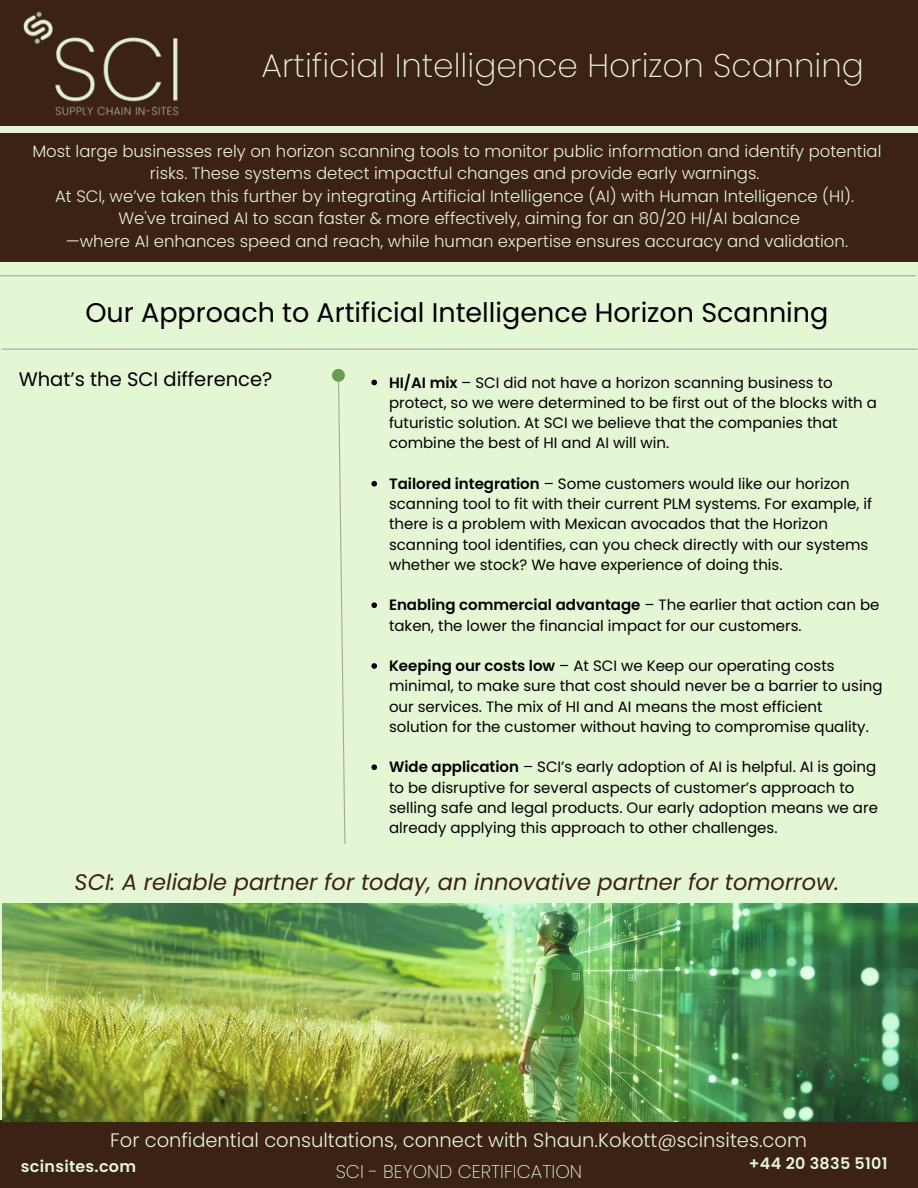
<style>
.page{position:relative;width:918px;height:1188px;background:#e4f6d4}
.page>*{position:absolute;margin:0;border:0;box-sizing:border-box;transform-origin:0 0}
.t1{font:200 32.7px "Poppins";color:#e4f6d4}
.t2{font:27px "Poppins";color:#000}
.t3{font:italic 22.5px "Poppins";color:#3c2115}
.t4{font:300 19.5px "Poppins";color:#e4f6d4}
.t5{font:19.5px "Poppins";color:#000}
.t6{font:200 18.45px "Poppins";color:#e4f6d4}
.t7{font:300 16.5px/22.5px "Poppins";color:#e4f6d4;text-align:center}
.t8{font:600 15.9px "Poppins";letter-spacing:.02em;color:#e4f6d4}
.t9{font:15px/20.2px "Poppins";color:#000}
.s1{font-weight:600}
</style>
<div class="page">
<div style="left:0;top:0;width:918px;height:125px;background:#3c2115"></div>
<img style="left:23px;top:11px;width:156px;height:105px">
<div style="left:0;top:1120px;width:918px;height:68px;background:#3c2115"></div>
<div style="left:0;top:133px;width:918px;height:129px;background:#3c2115"></div>
<svg style="left:338px;top:368px;width:8px;height:476px"></svg>
<div style="left:332px;top:369px;width:13px;height:13px;background:#659f50;border-radius:50%"></div>
<hr style="left:0;top:275px;width:916px;height:1px;background:#a6a6a6">
<hr style="left:2px;top:349px;width:916px;height:1px;background:#a6a6a6">
<img style="left:2px;top:903px;width:916px;height:218px">
<svg style="left:371px;top:380px;width:6px;height:5px"></svg>
<svg style="left:371px;top:481px;width:6px;height:6px"></svg>
<svg style="left:371px;top:602px;width:6px;height:6px"></svg>
<svg style="left:371px;top:663px;width:6px;height:6px"></svg>
<svg style="left:371px;top:764px;width:6px;height:6px"></svg>
<p class="t1" style="left:262px;top:43px;width:604px">Artificial Intelligence Horizon Scanning</p>
<h1 class="t7" style="left:32px;top:140px;width:851px">Most large businesses rely on horizon scanning tools to monitor public information and identify potential risks. These systems detect impactful changes and provide early warnings.</h1>
<p class="t7" style="left:55px;top:185px;width:800px">At SCI, we’ve taken this further by integrating Artificial Intelligence (AI) with Human Intelligence (HI).</p>
<p class="t7" style="left:118px;top:207px;width:683px">We've trained AI to scan faster &amp; more effectively, aiming for an 80/20 HI/AI balance</p>
<p class="t7" style="left:66px;top:230px;width:784px">—where AI enhances speed and reach, while human expertise ensures accuracy and validation.</p>
<h5 class="t2" style="left:85px;top:294px;width:744px">Our Approach to Artificial Intelligence Horizon Scanning</h5>
<p class="t5" style="left:19px;top:366px;width:255px">What’s the SCI difference?</p>
<p class="t9" style="left:389px;top:372px;width:489px"><span class="s1">HI/AI mix</span> – SCI did not have a horizon scanning business to protect, so we were determined to be first out of the blocks with a futuristic solution. At SCI we believe that the companies that combine the best of HI and AI will win.</p>
<p class="t9" style="left:389px;top:473px;width:484px"><span class="s1">Tailored integration</span> – Some customers would like our horizon scanning tool to fit with their current PLM systems. For example, if there is a problem with Mexican avocados that the Horizon scanning tool identifies, can you check directly with our systems whether we stock? We have experience of doing this.</p>
<p class="t9" style="left:389px;top:595px;width:492px"><span class="s1">Enabling commercial advantage</span> – The earlier that action can be taken, the lower the financial impact for our customers.</p>
<p class="t9" style="left:389px;top:656px;width:495px"><span class="s1">Keeping our costs low</span> – At SCI we Keep our operating costs minimal, to make sure that cost should never be a barrier to using our services. The mix of HI and AI means the most efficient solution for the customer without having to compromise quality.</p>
<p class="t9" style="left:389px;top:757px;width:490px"><span class="s1">Wide application</span> – SCI’s early adoption of AI is helpful. AI is going to be disruptive for several aspects of customer’s approach to selling safe and legal products. Our early adoption means we are already applying this approach to other challenges.</p>
<p class="t3" style="left:75px;top:866px;width:766px">SCI: A reliable partner for today, an innovative partner for tomorrow.</p>
<h3 class="t4" style="left:110px;top:1127px;width:698px">For confidential consultations, connect with Shaun.Kokott@scinsites.com</h3>
<p class="t8" style="left:21px;top:1156px;width:117px">scinsites.com</p>
<h2 class="t8" style="left:749px;top:1152px;width:140px">+44 20 3835 5101</h2>
<p class="t6" style="left:336px;top:1159px;width:248px">SCI - BEYOND CERTIFICATION</p>
</div>
